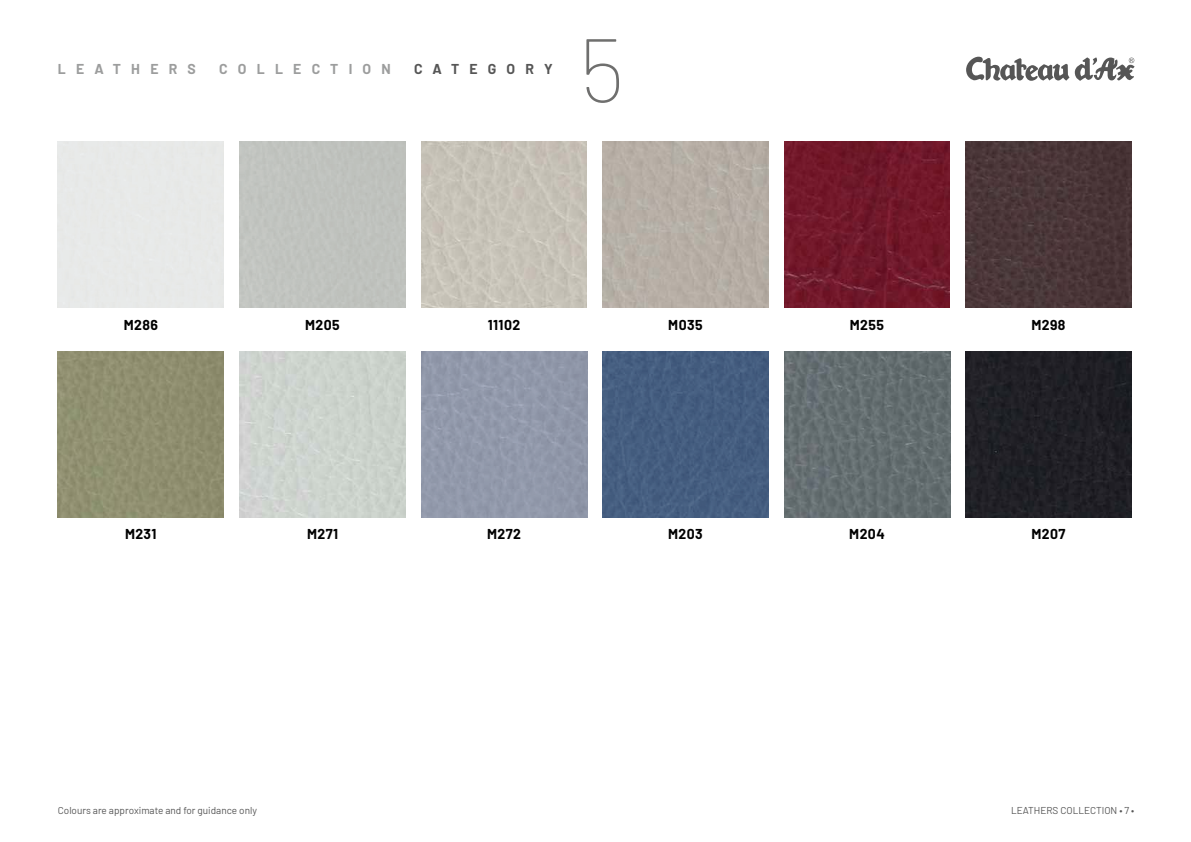
<style>
.page{position:relative;width:1191px;height:842px;background:#fff}
.page>*{position:absolute;margin:0;border:0;box-sizing:border-box;transform-origin:0 0}
.t1{font:100 90px "Barlow";color:#6f6f6e}
.t2{font:700 14px "Barlow";letter-spacing:.03em;color:#000}
.t3{font:700 14px "Barlow";letter-spacing:.73em;color:#9c9d9d}
.t4{font:700 14px "Barlow";letter-spacing:.73em;color:#565656}
.t5{font:10px "Barlow";color:#565656}
</style>
<div class="page">
<svg style="left:966px;top:57px;width:168px;height:24px"></svg>
<img style="left:421px;top:142px;width:166px;height:166px">
<div style="left:602px;top:142px;width:166px;height:166px;background:#b6aea5"></div>
<img style="left:784px;top:142px;width:166px;height:166px">
<img style="left:965px;top:142px;width:166px;height:166px">
<div style="left:602px;top:351px;width:166px;height:166px;background:#455e80"></div>
<img style="left:784px;top:351px;width:166px;height:166px">
<div style="left:965px;top:351px;width:166px;height:166px;background:#202025"></div>
<div style="left:58px;top:351px;width:166px;height:166px;background:#8f8f6f"></div>
<h2 class="t3" style="left:58px;top:59px;width:139px">LEATHERS</h2>
<h2 class="t3" style="left:219px;top:59px;width:173px">COLLECTION</h2>
<h2 class="t4" style="left:414px;top:59px;width:140px">CATEGORY</h2>
<h1 class="t1" style="left:579px;top:6px;width:46px">5</h1>
<h2 class="t2" style="left:124px;top:314px;width:36px">M286</h2>
<h2 class="t2" style="left:305px;top:314px;width:36px">M205</h2>
<h2 class="t2" style="left:488px;top:314px;width:34px">11102</h2>
<h2 class="t2" style="left:668px;top:314px;width:36px">M035</h2>
<h2 class="t2" style="left:850px;top:314px;width:36px">M255</h2>
<h2 class="t2" style="left:1031px;top:314px;width:36px">M298</h2>
<h2 class="t2" style="left:125px;top:524px;width:33px">M231</h2>
<h2 class="t2" style="left:307px;top:524px;width:33px">M271</h2>
<h2 class="t2" style="left:487px;top:524px;width:35px">M272</h2>
<h2 class="t2" style="left:668px;top:524px;width:36px">M203</h2>
<h2 class="t2" style="left:849px;top:524px;width:37px">M204</h2>
<h2 class="t2" style="left:1031px;top:524px;width:36px">M207</h2>
<p class="t5" style="left:58px;top:803px;width:201px">Colours are approximate and for guidance only</p>
<p class="t5" style="left:1011px;top:803px;width:125px">LEATHERS COLLECTION • 7 •</p>
</div>
